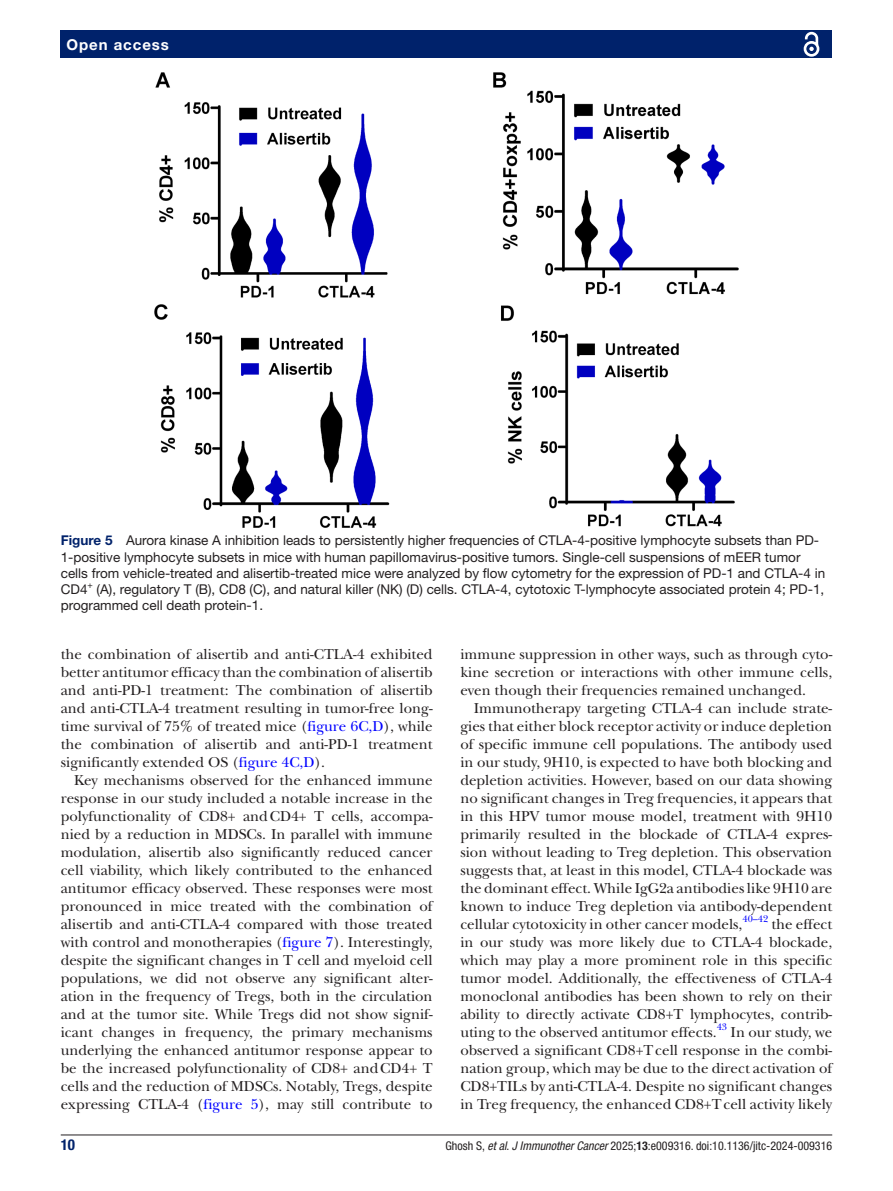
<style>
.page{position:relative;width:893px;height:1191px;background:#fff}
.page>*{position:absolute;margin:0;border:0;box-sizing:border-box;transform-origin:0 0}
.t1{font:15px/18px "New Baskerville";color:#231f20;text-align:justify}
.t2{font:700 15px "Helvetica Neue LT Std";letter-spacing:.065em;color:#fff}
.t3{font:700 condensed 15px "Helvetica Neue LT Std";color:#00226b}
.t4{font:13.5px/16.2px "Helvetica Neue LT Std";color:#231f20}
.t5{font:condensed 12px "Helvetica Neue LT Std";color:#231f20}
.t6{font:9.9px "New Baskerville";color:#00f}
.s1{font-weight:700;color:#00226b}
.s2{color:#00f}
.s3{font-style:italic}
.s4{font-weight:700}
</style>
<div class="page">
<hr style="left:61px;top:1134px;width:771px;height:1px;background:#231f20">
<div style="left:61px;top:31px;width:771px;height:27px;background:#00226b"></div>
<svg style="left:803px;top:31px;width:17px;height:26px"></svg>
<img style="left:155px;top:73px;width:583px;height:454px">
<p class="t2" style="left:66px;top:35px;width:104px">Open access</p>
<p class="t4" style="left:61px;top:532px;width:766px"><span class="s1">Figure 5</span> Aurora kinase A inhibition leads to persistently higher frequencies of CTLA-4-positive lymphocyte subsets than PD-1-positive lymphocyte subsets in mice with human papillomavirus-positive tumors. Single-cell suspensions of mEER tumor cells from vehicle-treated and alisertib-treated mice were analyzed by flow cytometry for the expression of PD-1 and CTLA-4 in CD4<sup>+</sup> (A), regulatory T (B), CD8 (C), and natural killer (NK) (D) cells. CTLA-4, cytotoxic T-lymphocyte associated protein 4; PD-1, programmed cell death protein-1.</p>
<p class="t1" style="left:61px;top:645px;width:373px">the combination of alisertib and anti-CTLA-4 exhibited better antitumor efficacy than the combination of alisertib and anti-PD-1 treatment: The combination of alisertib and anti-CTLA-4 treatment resulting in tumor-free long&shy;time survival of 75% of treated mice (<span class="s2">figure 6C,D</span>), while the combination of alisertib and anti-PD-1 treatment significantly extended OS (<span class="s2">figure 4C,D</span>).</p>
<p class="t1" style="left:61px;top:771px;width:373px;text-indent:14px">Key mechanisms observed for the enhanced immune response in our study included a notable increase in the polyfunctionality of CD8+ andCD4+ T cells, accompa&shy;nied by a reduction in MDSCs. In parallel with immune modulation, alisertib also significantly reduced cancer cell viability, which likely contributed to the enhanced antitumor efficacy observed. These responses were most pronounced in mice treated with the combination of alisertib and anti-CTLA-4 compared with those treated with control and monotherapies (<span class="s2">figure 7</span>). Interestingly, despite the significant changes in T cell and myeloid cell populations, we did not observe any significant alter&shy;ation in the frequency of Tregs, both in the circulation and at the tumor site. While Tregs did not show signif&shy;icant changes in frequency, the primary mechanisms underlying the enhanced antitumor response appear to be the increased polyfunctionality of CD8+ andCD4+ T cells and the reduction of MDSCs. Notably, Tregs, despite expressing CTLA-4 (<span class="s2">figure 5</span>), may still contribute to</p>
<p class="t1" style="left:460px;top:645px;width:373px">immune suppression in other ways, such as through cyto&shy;kine secretion or interactions with other immune cells, even though their frequencies remained unchanged.</p>
<p class="t1" style="left:460px;top:699px;width:373px;text-indent:14px">Immunotherapy targeting CTLA-4 can include strate&shy;gies that either block receptor activity or induce depletion of specific immune cell populations. The antibody used in our study, 9H10, is expected to have both blocking and depletion activities. However, based on our data showing no significant changes in Treg frequencies, it appears that in this HPV tumor mouse model, treatment with 9H10 primarily resulted in the blockade of CTLA-4 expres&shy;sion without leading to Treg depletion. This observation suggests that, at least in this model, CTLA-4 blockade was the dominant effect. While IgG2a antibodies like 9H10 are known to induce Treg depletion via antibody-dependent cellular cytotoxicity in other cancer models,</p>
<p class="t6" style="left:742px;top:913px;width:27px">40–42</p>
<p class="t1" style="left:460px;top:915px;width:373px;text-indent:311px">the effect in our study was more likely due to CTLA-4 blockade, which may play a more prominent role in this specific tumor model. Additionally, the effectiveness of CTLA-4 monoclonal antibodies has been shown to rely on their ability to directly activate CD8+T lymphocytes, contrib&shy;uting to the observed antitumor effects.<sup>43</sup> In our study, we observed a significant CD8+Tcell response in the combi&shy;nation group, which may be due to the direct activation of CD8+TILs by anti-CTLA-4. Despite no significant changes in Treg frequency, the enhanced CD8+Tcell activity likely</p>
<p class="t3" style="left:61px;top:1135px;width:16px">10</p>
<p class="t5" style="left:446px;top:1138px;width:388px">Ghosh S, <span class="s3">et al</span>. <span class="s3">J Immunother Cancer</span> 2025;<span class="s4">13</span>:e009316. doi:10.1136/jitc-2024-009316</p>
</div>
